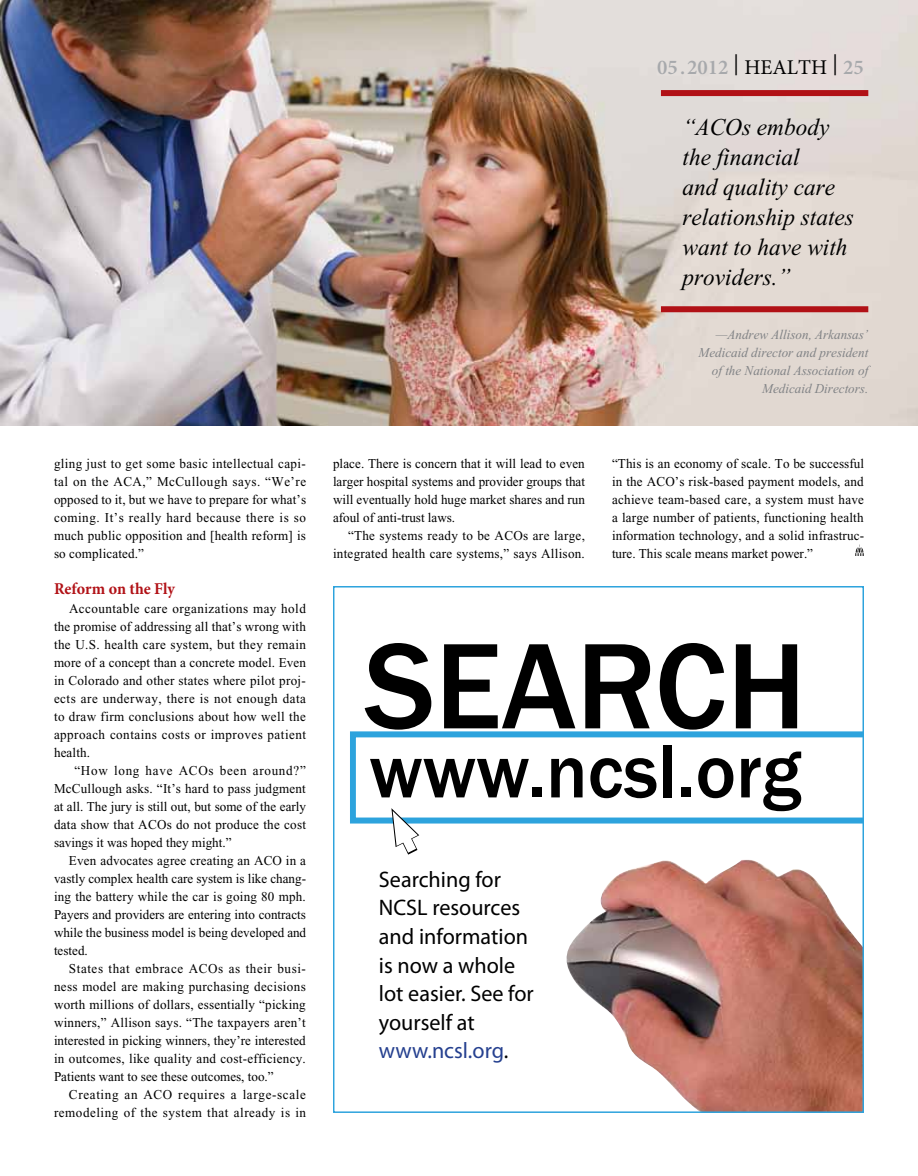
<style>
.page{position:relative;width:918px;height:1176px;background:#fff}
.page>*{position:absolute;margin:0;border:0;box-sizing:border-box;transform-origin:0 0}
.t1{font:500 126px "Franklin Gothic";color:#000}
.t2{font:500 78px "Franklin Gothic";color:#000}
.t3{font:italic 24px/30px "Times New Roman";color:#000}
.t4{font:22.5px/28.5px "Myriad Pro";color:#000}
.t5{font:600 21px "Minion Pro";color:#a7a9ac}
.t6{font:700 16.5px "Minion Pro";color:#b11116}
.t7{font:13.5px/18px "Times New Roman";letter-spacing:.015em;color:#000;text-align:justify}
.t8{font:italic 13.5px/18px "Times New Roman";color:#808285;text-align:right}
.t9{font:13.5px/18px "Times New Roman";letter-spacing:.04em;color:#000;text-align:right}
.s1{font-weight:400;color:#000}
.s2{color:#25408f}
</style>
<div class="page">
<img style="left:0;top:0;width:918px;height:426px">
<img style="left:566px;top:860px;width:296px;height:250px">
<svg style="left:350px;top:731px;width:512px;height:92px"></svg>
<svg style="left:387px;top:807px;width:40px;height:48px"></svg>
<svg style="left:855px;top:544px;width:9px;height:12px"></svg>
<div style="left:661px;top:90px;width:207px;height:6px;background:#b11116"></div>
<div style="left:661px;top:306px;width:207px;height:6px;background:#b11116"></div>
<p class="t7" style="left:54px;top:455px;width:254px">gling just to get some basic intellectual capi&shy;tal on the ACA,” McCullough says. “We’re opposed to it, but we have to prepare for what’s coming. It’s really hard because there is so much public opposition and [health reform] is so complicated.”</p>
<p class="t6" style="left:54px;top:577px;width:123px">Reform on the Fly</p>
<p class="t7" style="left:54px;top:599px;width:254px;text-indent:15px">Accountable care organizations may hold the promise of addressing all that’s wrong with the U.S. health care system, but they remain more of a concept than a concrete model. Even in Colorado and other states where pilot proj&shy;ects are underway, there is not enough data to draw firm conclusions about how well the approach contains costs or improves patient health.</p>
<p class="t7" style="left:54px;top:760px;width:254px;text-indent:20px">“How long have ACOs been around?” McCullough asks. “It’s hard to pass judgment at all. The jury is still out, but some of the early data show that ACOs do not produce the cost savings it was hoped they might.”</p>
<p class="t7" style="left:54px;top:850px;width:254px;text-indent:15px">Even advocates agree creating an ACO in a vastly complex health care system is like chang&shy;ing the battery while the car is going 80 mph.<br>Payers and providers are entering into contracts while the business model is being developed and tested.</p>
<p class="t7" style="left:54px;top:958px;width:253px;text-indent:15px">States that embrace ACOs as their busi&shy;ness model are making purchasing decisions worth millions of dollars, essentially “picking winners,” Allison says. “The taxpayers aren’t interested in picking winners, they’re interested in outcomes, like quality and cost-efficiency.<br>Patients want to see these outcomes, too.”</p>
<p class="t9" style="left:54px;top:1084px;width:254px">Creating an ACO requires a large-scale remodeling of the system that already is in</p>
<h3 class="t5" style="left:657px;top:53px;width:208px">05 .2012 <sup>|</sup> <span class="s1">HEALTH </span><sup>|</sup> 25</h3>
<p class="t7" style="left:333px;top:454px;width:254px">place. There is concern that it will lead to even larger hospital systems and provider groups that will eventually hold huge market shares and run afoul of anti-trust laws.</p>
<p class="t7" style="left:333px;top:526px;width:254px;text-align:right">“The systems ready to be ACOs are large, integrated health care systems,” says Allison.</p>
<h3 class="t3" style="left:683px;top:112px;width:173px">“ACOs embody the financial<br>and quality care relationship states want to have with providers.”</h3>
<p class="t8" style="left:698px;top:325px;width:171px">—Andrew Allison, Arkansas’<br>Medicaid director and president of the National Association of<br>Medicaid Directors.</p>
<p class="t7" style="left:612px;top:454px;width:254px">“This is an economy of scale. To be successful in the ACO’s risk-based payment models, and achieve team-based care, a system must have a large number of patients, functioning health information technology, and a solid infrastruc&shy;ture. This scale means market power.”</p>
<h1 class="t1" style="left:364px;top:608px;width:443px">SEARCH</h1>
<h2 class="t2" style="left:369px;top:723px;width:434px">www.ncsl.org</h2>
<h3 class="t4" style="left:379px;top:864px;width:156px">Searching for<br>NCSL resources and information is now a whole lot easier. See for yourself at <span class="s2">www.ncsl.org</span>.</h3>
</div>
